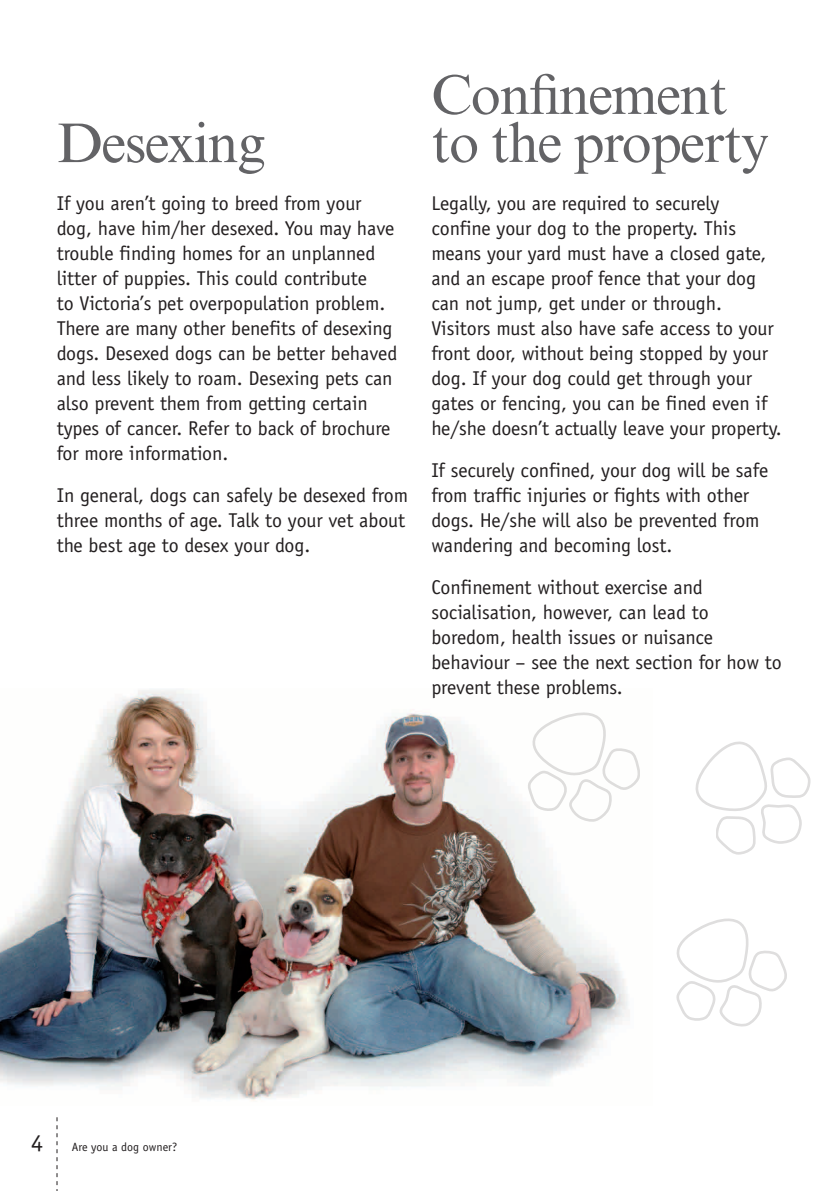
<style>
.page{position:relative;width:840px;height:1191px;background:#fff}
.page>*{position:absolute;margin:0;border:0;box-sizing:border-box;transform-origin:0 0}
.HEADING_A{font:56px/48px "Times New Roman MT Std";letter-spacing:-.025em;color:#636366}
.Body_copy{font:20px/25px "Officina Sans Std";letter-spacing:-.005em;color:#231f20}
.t1{font:12px "Officina Sans Std";color:#231f20}
.s1{font-size:24px}
</style>
<div class="page">
<svg style="left:56px;top:1117px;width:1px;height:74px"></svg>
<img style="left:0;top:690px;width:640px;height:411px">
<svg style="left:695px;top:741px;width:116px;height:114px"></svg>
<svg style="left:676px;top:918px;width:111px;height:109px"></svg>
<svg style="left:524px;top:710px;width:115px;height:113px"></svg>
<p class="HEADING_A" style="left:57px;top:119px;width:210px">Desexing</p>
<p class="Body_copy" style="left:57px;top:190px;width:342px">If you aren’t going to breed from your dog, have him/her desexed. You may have trouble finding homes for an unplanned litter of puppies. This could contribute<br>to Victoria’s pet overpopulation problem.<br>There are many other benefits of desexing dogs. Desexed dogs can be better behaved and less likely to roam. Desexing pets can also prevent them from getting certain types of cancer. Refer to back of brochure for more information.</p>
<p class="Body_copy" style="left:57px;top:482px;width:353px">In general, dogs can safely be desexed from three months of age. Talk to your vet about the best age to desex your dog.</p>
<p class="HEADING_A" style="left:431px;top:71px;width:339px">Confinement to the property</p>
<p class="Body_copy" style="left:431px;top:190px;width:352px">Legally, you are required to securely confine your dog to the property. This means your yard must have a closed gate, and an escape proof fence that your dog can not jump, get under or through.<br>Visitors must also have safe access to your front door, without being stopped by your dog. If your dog could get through your gates or fencing, you can be fined even if he/she doesn’t actually leave your property.</p>
<p class="Body_copy" style="left:431px;top:457px;width:338px">If securely confined, your dog will be safe from traffic injuries or fights with other dogs. He/she will also be prevented from wandering and becoming lost.</p>
<p class="Body_copy" style="left:431px;top:574px;width:351px">Confinement without exercise and socialisation, however, can lead to boredom, health issues or nuisance behaviour – see the next section for how to prevent these problems.</p>
<p class="t1" style="left:31px;top:1139px;width:147px"><span class="s1">4</span> Are you a dog owner?</p>
</div>
